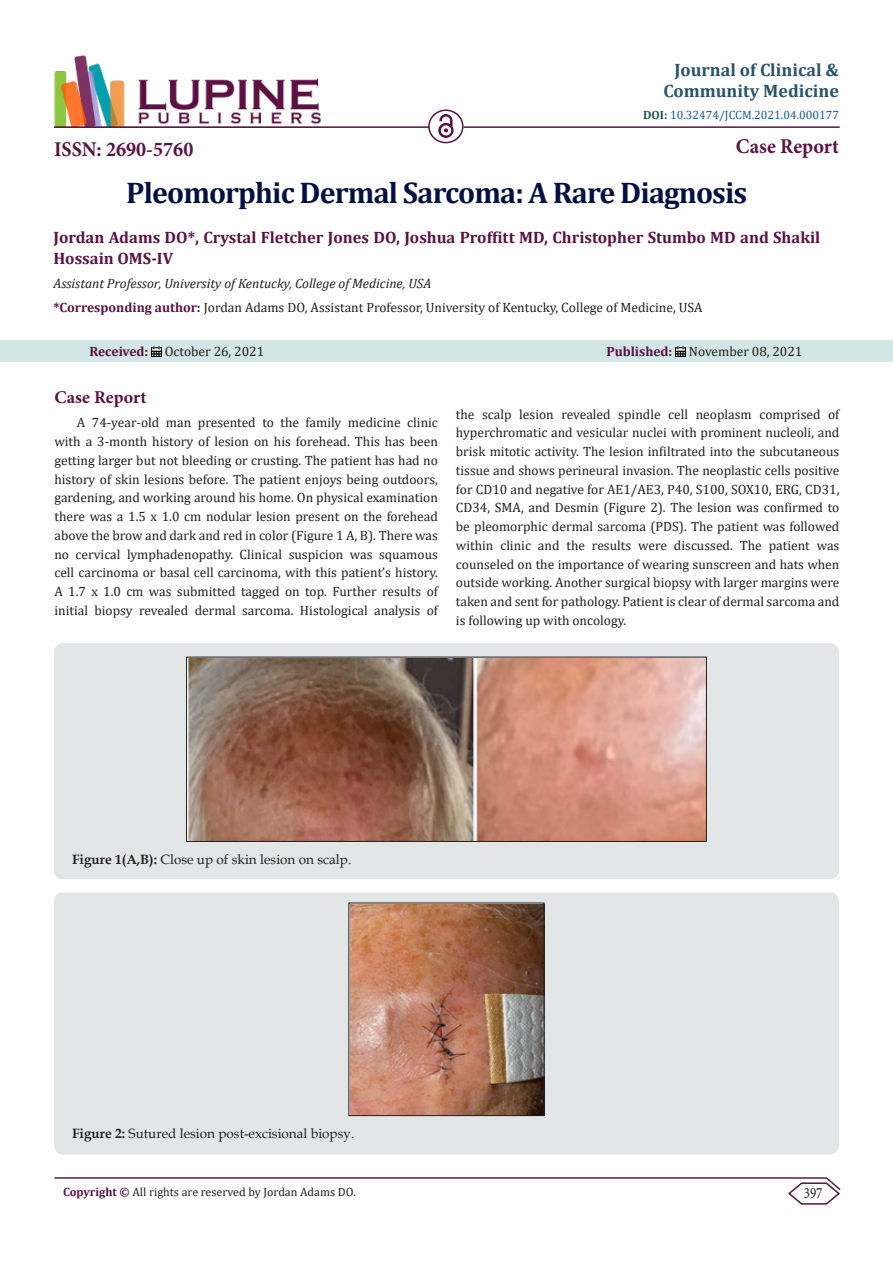
<style>
.page{position:relative;width:893px;height:1263px;background:#fff}
.page>*{position:absolute;margin:0;border:0;box-sizing:border-box;transform-origin:0 0}
.t1{font:700 30px "Cambria";letter-spacing:-.03em;color:#041043}
.t2{font:700 21px "Minion Pro";color:#5c1043;scale:.96 1}
.t3{font:700 18px "Cambria";color:#27536a}
.t4{font:700 18px "Minion Pro";letter-spacing:.005em;color:#5c1043}
.t5{font:700 16.5px/20.2px "Cambria";color:#5c1043}
.t6{font:15.75px "Minion Pro";color:#231f20;scale:.83 1}
.t7{font:13.5px/18.8px "Cambria";color:#231f20;text-align:justify}
.t8{font:13.5px "Book Antiqua";color:#231f20}
.t9{font:italic 13.5px "Cambria";color:#231f20}
.t10{font:12px "Cambria";color:#231f20}
.t11{font:12px "Cambria";color:#175d9e}
.s1{font-weight:700;color:#5c1043}
.s2{font-weight:700;color:#1e5050}
.s3{font-weight:700}
</style>
<div class="page">
<hr style="left:54px;top:1177px;width:773px;height:2px;background:#5c1043">
<svg style="left:787px;top:1177px;width:54px;height:28px"></svg>
<img style="left:54px;top:55px;width:267px;height:71px">
<hr style="left:54px;top:126px;width:375px;height:2px;background:#5c1043">
<img style="left:438px;top:115px;width:15px;height:23px">
<div style="left:0;top:341px;width:892px;height:21px;background:#d2e6e6"></div>
<svg style="left:151px;top:346px;width:11px;height:11px"></svg>
<svg style="left:675px;top:346px;width:11px;height:11px"></svg>
<div style="left:428px;top:109px;width:36px;height:34px;border:2px solid #5c1043;border-radius:50%"></div>
<hr style="left:464px;top:126px;width:376px;height:2px;background:#5c1043">
<div style="left:54px;top:643px;width:785px;height:236px;background:#e3e6e6;border-radius:9px"></div>
<img style="left:188px;top:659px;width:517px;height:181px">
<div style="left:186px;top:657px;width:521px;height:185px;border:1px solid #231f20"></div>
<div style="left:54px;top:892px;width:785px;height:262px;background:#e3e6e6;border-radius:9px"></div>
<img style="left:351px;top:905px;width:191px;height:209px">
<div style="left:349px;top:903px;width:195px;height:213px;border:1px solid #231f20"></div>
<p class="t3" style="left:674px;top:57px;width:166px">Journal of Clinical &amp;</p>
<p class="t3" style="left:663px;top:79px;width:177px">Community Medicine</p>
<p class="t2" style="left:736px;top:131px;width:109px">Case Report</p>
<p class="t1" style="left:126px;top:171px;width:623px">Pleomorphic Dermal Sarcoma: A Rare Diagnosis</p>
<p class="t5" style="left:53px;top:227px;width:768px">Jordan Adams DO*, Crystal Fletcher Jones DO, Joshua Proffitt MD, Christopher Stumbo MD and Shakil<br>Hossain OMS-IV</p>
<p class="t9" style="left:53px;top:273px;width:379px">Assistant Professor, University of Kentucky, College of Medicine, USA</p>
<p class="t7" style="left:53px;top:298px;width:651px"><span class="s1">*Corresponding author:</span> Jordan Adams DO, Assistant Professor, University of Kentucky, College of Medicine, USA</p>
<p class="t7" style="left:89px;top:341px;width:176px"><span class="s1">Received:</span> October 26, 2021</p>
<p class="t7" style="left:606px;top:341px;width:197px"><span class="s1">Published:</span> November 08, 2021</p>
<p class="t11" style="left:643px;top:107px;width:197px"><span class="s2">DOI:</span> 10.32474/JCCM.2021.04.000177</p>
<p class="t2" style="left:54px;top:135px;width:147px">ISSN: 2690-5760</p>
<p class="t4" style="left:54px;top:384px;width:94px">Case Report</p>
<p class="t7" style="left:54px;top:413px;width:385px;text-indent:22px">A 74-year-old man presented to the family medicine clinic with a 3-month history of lesion on his forehead. This has been getting larger but not bleeding or crusting. The patient has had no history of skin lesions before. The patient enjoys being outdoors, gardening, and working around his home. On physical examination there was a 1.5 x 1.0 cm nodular lesion present on the forehead above the brow and dark and red in color (Figure 1 A, B). There was no cervical lymphadenopathy. Clinical suspicion was squamous cell carcinoma or basal cell carcinoma, with this patient’s history.<br>A 1.7 x 1.0 cm was submitted tagged on top. Further results of initial biopsy revealed dermal sarcoma. Histological analysis of</p>
<p class="t7" style="left:456px;top:405px;width:385px">the scalp lesion revealed spindle cell neoplasm comprised of hyperchromatic and vesicular nuclei with prominent nucleoli, and brisk mitotic activity. The lesion infiltrated into the subcutaneous tissue and shows perineural invasion. The neoplastic cells positive for CD10 and negative for AE1/AE3, P40, S100, SOX10, ERG, CD31, CD34, SMA, and Desmin (Figure 2). The lesion was confirmed to be pleomorphic dermal sarcoma (PDS). The patient was followed within clinic and the results were discussed. The patient was counseled on the importance of wearing sunscreen and hats when outside working. Another surgical biopsy with larger margins were taken and sent for pathology. Patient is clear of dermal sarcoma and is following up with oncology.</p>
<p class="t8" style="left:72px;top:850px;width:281px"><span class="s3">Figure 1(A,B):</span> Close up of skin lesion on scalp.</p>
<p class="t8" style="left:72px;top:1124px;width:284px"><span class="s3">Figure 2:</span> Sutured lesion post-excisional biopsy.</p>
<p class="t10" style="left:63px;top:1185px;width:294px"><span class="s1">Copyright ©</span> All rights are reserved by Jordan Adams DO.</p>
<p class="t6" style="left:804px;top:1183px;width:24px">397</p>
</div>
